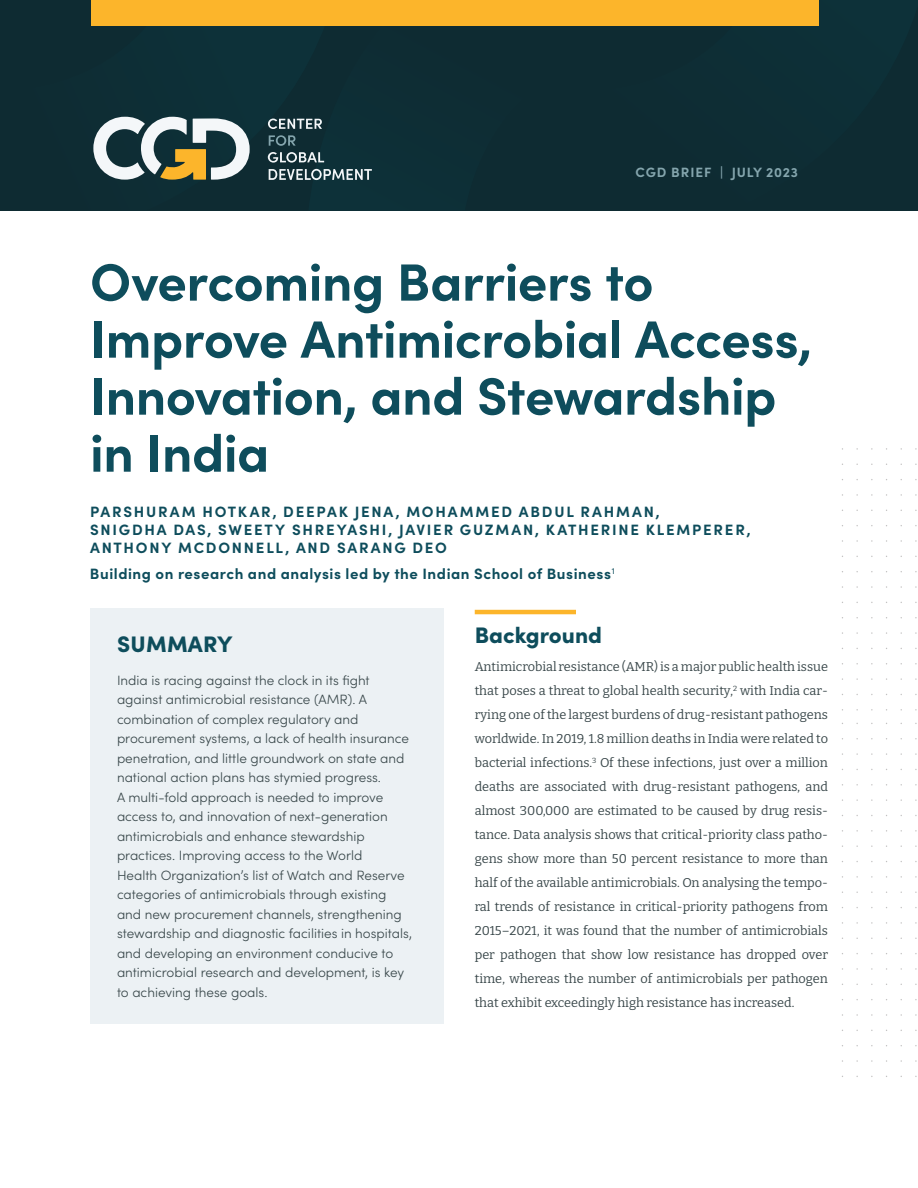
<style>
.page{position:relative;width:918px;height:1188px;background:#fff}
.page>*{position:absolute;margin:0;border:0;box-sizing:border-box;transform-origin:0 0}
.t1{font:700 52.5px/57px "Sofia Pro";letter-spacing:-.01em;color:#0e4d5c}
.t2{font:900 22.5px "Sofia Pro";color:#0e4d5c}
.t3{font:700 15px/18px "Sofia Pro";letter-spacing:.115em;color:#0e4d5c}
.t4{font:700 15px "Sofia Pro";letter-spacing:.035em;color:#0e4d5c}
.t5{font:300 13.5px/19.5px "Sofia Pro";color:#39474a}
.t6{font:700 13.5px "Sofia Pro";letter-spacing:.06em;color:#84a5ad}
.t7{font:12.75px/24px "Bitter";color:#39474a;text-align:justify}
</style>
<div class="page">
<div style="left:334px;top:25px;width:253px;height:186px;background:#0e2c33"></div>
<div style="left:1px;top:0;width:333px;height:211px;background:#0e2c33"></div>
<div style="left:587px;top:0;width:331px;height:211px;background:#0e2b33"></div>
<svg style="left:93px;top:117px;width:157px;height:63px"></svg>
<svg style="left:269px;top:169px;width:103px;height:11px"></svg>
<svg style="left:268px;top:152px;width:56px;height:11px"></svg>
<svg style="left:269px;top:135px;width:27px;height:11px"></svg>
<svg style="left:268px;top:119px;width:54px;height:10px"></svg>
<div style="left:92px;top:0;width:727px;height:25px;background:#fcb52b"></div>
<hr style="left:475px;top:610px;width:101px;height:4px;background:#fcb52b">
<div style="left:90px;top:608px;width:353px;height:416px;background:#ecf1f4"></div>
<p class="t6" style="left:635px;top:162px;width:164px">CGD BRIEF | JULY 2023</p>
<h1 class="t1" style="left:90px;top:250px;width:724px">Overcoming Barriers to<br>Improve Antimicrobial Access,<br>Innovation, and Stewardship in India</h1>
<p class="t3" style="left:90px;top:502px;width:662px">PARSHURAM HOTKAR, DEEPAK JENA, MOHAMMED ABDUL RAHMAN,<br>SNIGDHA DAS, SWEETY SHREYASHI, JAVIER GUZMAN, KATHERINE KLEMPERER,<br>ANTHONY MCDONNELL, AND SARANG DEO</p>
<p class="t4" style="left:90px;top:562px;width:526px">Building on research and analysis led by the Indian School of Business<sup>1</sup></p>
<h2 class="t2" style="left:117px;top:626px;width:117px">SUMMARY</h2>
<p class="t5" style="left:117px;top:669px;width:297px">India is racing against the clock in its fight against antimicrobial resistance (AMR). A combination of complex regulatory and procurement systems, a lack of health insurance penetration, and little groundwork on state and national action plans has stymied progress.<br>A multi-fold approach is needed to improve access to, and innovation of next-generation antimicrobials and enhance stewardship practices. Improving access to the World<br>Health Organization’s list of Watch and Reserve categories of antimicrobials through existing and new procurement channels, strengthening stewardship and diagnostic facilities in hospitals, and developing an environment conducive to antimicrobial research and development, is key to achieving these goals.</p>
<h2 class="t2" style="left:475px;top:617px;width:129px">Background</h2>
<p class="t7" style="left:475px;top:655px;width:355px">Antimicrobial resistance (AMR) is a major public health issue that poses a threat to global health security,<sup>2</sup> with India car&shy;rying one of the largest burdens of drug-resistant pathogens worldwide. In 2019, 1.8 million deaths in India were related to bacterial infections.<sup>3</sup> Of these infections, just over a million deaths are associated with drug-resistant pathogens, and almost 300,000 are estimated to be caused by drug resis&shy;tance. Data analysis shows that critical-priority class patho&shy;gens show more than 50 percent resistance to more than half of the available antimicrobials. On analysing the tempo&shy;ral trends of resistance in critical-priority pathogens from 2015–2021, it was found that the number of antimicrobials per pathogen that show low resistance has dropped over time, whereas the number of antimicrobials per pathogen that exhibit exceedingly high resistance has increased.</p>
</div>
